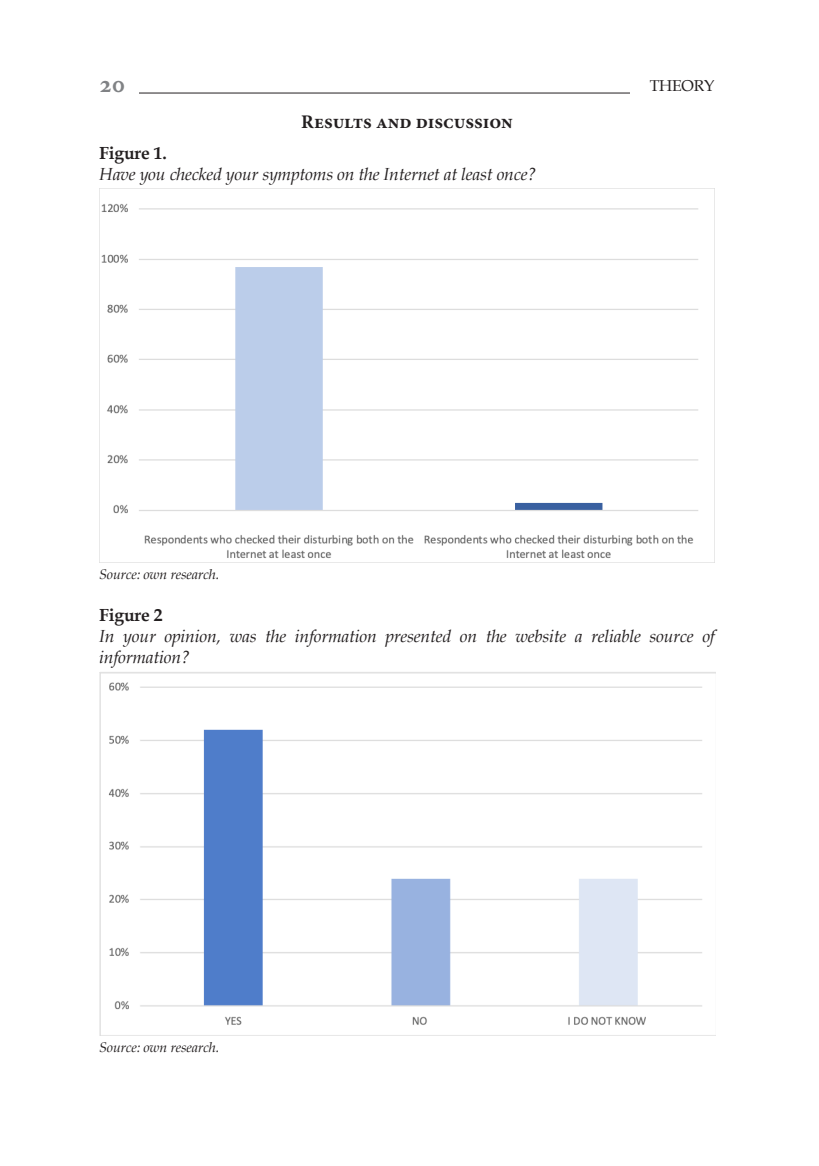
<style>
.page{position:relative;width:819px;height:1166px;background:#fff}
.page>*{position:absolute;margin:0;border:0;box-sizing:border-box;transform-origin:0 0}
.t1{font:700 24.5px "Minion Pro";color:#808285}
.śródtytuł{font:700 19.25px "Minion Pro";color:#231f20}
.tekst{font:italic 17.5px/21px "Book Antiqua";letter-spacing:-.01em;color:#231f20}
.tekst-2{font:700 17.5px "Book Antiqua";letter-spacing:-.01em;color:#231f20}
.t2{font:15.75px "Book Antiqua";letter-spacing:-.01em;color:#231f20}
.przypis{font:italic 14px "Book Antiqua";letter-spacing:-.01em;color:#231f20}
</style>
<div class="page">
<hr style="left:99px;top:93px;width:615px;height:1px;background:#231f20">
<div style="left:99px;top:74px;width:40px;height:28px;background:#fff"></div>
<div style="left:630px;top:79px;width:84px;height:20px;background:#fff"></div>
<img style="left:99px;top:188px;width:615px;height:374px">
<img style="left:99px;top:672px;width:616px;height:363px">
<h1 class="t1" style="left:99px;top:67px;width:27px">20</h1>
<p class="t2" style="left:649px;top:74px;width:67px">THEORY</p>
<p class="śródtytuł" style="left:301px;top:108px;width:213px">Results and discussion</p>
<p class="tekst-2" style="left:99px;top:141px;width:69px">Figure 1.</p>
<p class="tekst" style="left:99px;top:163px;width:438px">Have you checked your symptoms on the Internet at least once?</p>
<p class="przypis" style="left:99px;top:565px;width:121px">Source: own research.</p>
<p class="tekst-2" style="left:99px;top:603px;width:65px">Figure 2</p>
<p class="tekst" style="left:99px;top:625px;width:617px">In your opinion, was the information presented on the website a reliable source of information?</p>
<p class="przypis" style="left:99px;top:1037px;width:121px">Source: own research.</p>
</div>
